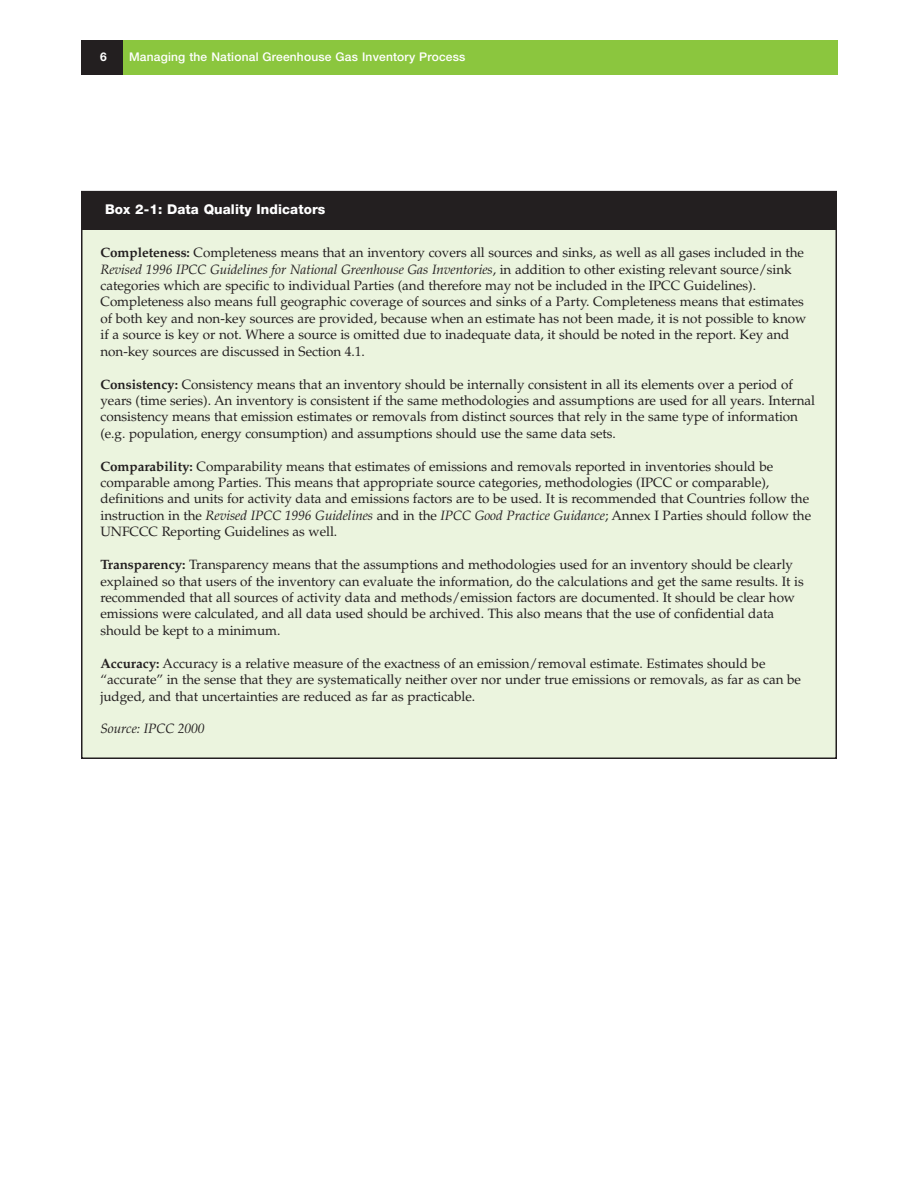
<style>
.page{position:relative;width:918px;height:1188px;background:#fff}
.page>*{position:absolute;margin:0;border:0;box-sizing:border-box;transform-origin:0 0}
.t1{font:13.5px/16.4px "Palatino";letter-spacing:-.005em;color:#231f20}
.t2{font:800 13.5px "Helvetica Neue";letter-spacing:.005em;color:#fff}
.t3{font:italic 13.5px "Palatino";letter-spacing:-.005em;color:#231f20}
.t4{font:500 12px "Helvetica Neue";letter-spacing:.015em;color:#fff}
.t5{font:700 12px "Helvetica Neue";color:#fff}
.s1{font-weight:700}
.s2{font-style:italic}
</style>
<div class="page">
<div style="left:82px;top:40px;width:756px;height:35px;background:#8bc63e"></div>
<div style="left:81px;top:40px;width:42px;height:35px;background:#231f20"></div>
<div style="left:82px;top:192px;width:754px;height:566px;background:#ebf4de"></div>
<div style="left:81px;top:191px;width:756px;height:38px;background:#231f20"></div>
<p class="t5" style="left:100px;top:52px;width:8px">6</p>
<p class="t4" style="left:129px;top:52px;width:338px">Managing the National Greenhouse Gas Inventory Process</p>
<p class="t2" style="left:105px;top:204px;width:222px">Box 2-1: Data Quality Indicators</p>
<p class="t1" style="left:100px;top:246px;width:707px"><span class="s1">Completeness:</span> Completeness means that an inventory covers all sources and sinks, as well as all gases included in the <span class="s2">Revised 1996 IPCC Guidelines for National Greenhouse Gas Inventories</span>, in addition to other existing relevant source/sink categories which are specific to individual Parties (and therefore may not be included in the IPCC Guidelines).<br>Completeness also means full geographic coverage of sources and sinks of a Party. Completeness means that estimates of both key and non-key sources are provided, because when an estimate has not been made, it is not possible to know if a source is key or not. Where a source is omitted due to inadequate data, it should be noted in the report. Key and non-key sources are discussed in Section 4.1.</p>
<p class="t1" style="left:100px;top:377px;width:716px"><span class="s1">Consistency:</span> Consistency means that an inventory should be internally consistent in all its elements over a period of years (time series). An inventory is consistent if the same methodologies and assumptions are used for all years. Internal consistency means that emission estimates or removals from distinct sources that rely in the same type of information (e.g. population, energy consumption) and assumptions should use the same data sets.</p>
<p class="t1" style="left:100px;top:459px;width:712px"><span class="s1">Comparability:</span> Comparability means that estimates of emissions and removals reported in inventories should be comparable among Parties. This means that appropriate source categories, methodologies (IPCC or comparable), definitions and units for activity data and emissions factors are to be used. It is recommended that Countries follow the instruction in the <span class="s2">Revised IPCC 1996 Guidelines</span> and in the <span class="s2">IPCC Good Practice Guidance</span>; Annex I Parties should follow the UNFCCC Reporting Guidelines as well.</p>
<p class="t1" style="left:101px;top:558px;width:705px"><span class="s1">Transparency:</span> Transparency means that the assumptions and methodologies used for an inventory should be clearly explained so that users of the inventory can evaluate the information, do the calculations and get the same results. It is recommended that all sources of activity data and methods/emission factors are documented. It should be clear how emissions were calculated, and all data used should be archived. This also means that the use of confidential data should be kept to a minimum.</p>
<p class="t1" style="left:101px;top:656px;width:702px"><span class="s1">Accuracy:</span> Accuracy is a relative measure of the exactness of an emission/removal estimate. Estimates should be “accurate” in the sense that they are systematically neither over nor under true emissions or removals, as far as can be judged, and that uncertainties are reduced as far as practicable.</p>
<p class="t3" style="left:101px;top:723px;width:106px">Source: IPCC 2000</p>
</div>
